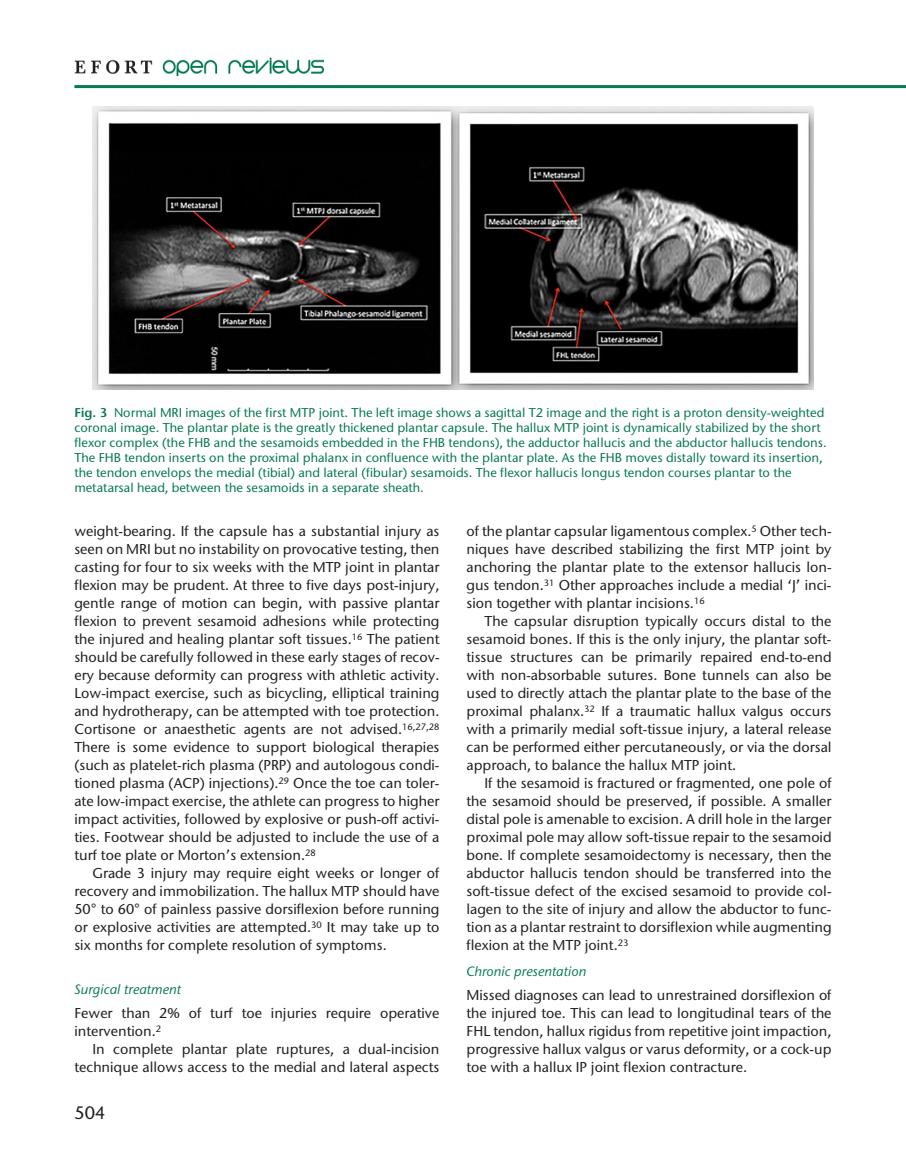
<style>
.page{position:relative;width:906px;height:1170px;background:#fff}
.page>*{position:absolute;margin:0;border:0;box-sizing:border-box;transform-origin:0 0}
.t1{font:500 18px "Stone Sans ITC Pro";color:#231f20}
.t2{font:500 14.25px/18px "Stone Sans ITC Pro";color:#231f20;text-align:justify}
.t3{font:italic 500 13.5px "Stone Sans ITC Pro";color:#077a4e}
.t4{font:500 12.75px/15px "Stone Sans ITC Pro";color:#077a4e}
.s1{font-weight:600}
</style>
<div class="page">
<img style="left:74px;top:57px;width:250px;height:19px">
<hr style="left:74px;top:85px;width:832px;height:3px;background:#077a4e">
<img style="left:93px;top:106px;width:720px;height:283px">
<p class="t4" style="left:74px;top:404px;width:754px"><span class="s1">Fig. 3</span> Normal MRI images of the first MTP joint. The left image shows a sagittal T2 image and the right is a proton density-weighted coronal image. The plantar plate is the greatly thickened plantar capsule. The hallux MTP joint is dynamically stabilized by the short flexor complex (the FHB and the sesamoids embedded in the FHB tendons), the adductor hallucis and the abductor hallucis tendons.<br>The FHB tendon inserts on the proximal phalanx in confluence with the plantar plate. As the FHB moves distally toward its insertion, the tendon envelops the medial (tibial) and lateral (fibular) sesamoids. The flexor hallucis longus tendon courses plantar to the metatarsal head, between the sesamoids in a separate sheath.</p>
<p class="t2" style="left:74px;top:522px;width:367px">weight-bearing. If the capsule has a substantial injury as seen on MRI but no instability on provocative testing, then casting for four to six weeks with the MTP joint in plantar flexion may be prudent. At three to five days post-injury, gentle range of motion can begin, with passive plantar flexion to prevent sesamoid adhesions while protecting the injured and healing plantar soft tissues.<sup>16</sup> The patient should be carefully followed in these early stages of recov&shy;ery because deformity can progress with athletic activity.<br>Low-impact exercise, such as bicycling, elliptical training and hydrotherapy, can be attempted with toe protection.<br>Cortisone or anaesthetic agents are not advised.<sup>16,27,28<br></sup>There is some evidence to support biological therapies (such as platelet-rich plasma (PRP) and autologous condi&shy;tioned plasma (ACP) injections).<sup>29</sup> Once the toe can toler&shy;ate low-impact exercise, the athlete can progress to higher impact activities, followed by explosive or push-off activi&shy;ties. Footwear should be adjusted to include the use of a turf toe plate or Morton’s extension.<sup>28</sup></p>
<p class="t2" style="left:74px;top:864px;width:366px;text-indent:18px">Grade 3 injury may require eight weeks or longer of recovery and immobilization. The hallux MTP should have 50° to 60° of painless passive dorsiflexion before running or explosive activities are attempted.<sup>30</sup> It may take up to six months for complete resolution of symptoms.</p>
<p class="t3" style="left:74px;top:980px;width:108px">Surgical treatment</p>
<p class="t2" style="left:74px;top:1003px;width:366px">Fewer than 2% of turf toe injuries require operative intervention.<sup>2</sup></p>
<p class="t2" style="left:74px;top:1039px;width:366px;text-align:right">In complete plantar plate ruptures, a dual-incision technique allows access to the medial and lateral aspects</p>
<p class="t1" style="left:74px;top:1101px;width:32px">504</p>
<p class="t2" style="left:466px;top:522px;width:366px">of the plantar capsular ligamentous complex.<sup>5</sup> Other tech&shy;niques have described stabilizing the first MTP joint by anchoring the plantar plate to the extensor hallucis lon&shy;gus tendon.<sup>31</sup> Other approaches include a medial ‘J’ inci&shy;sion together with plantar incisions.<sup>16</sup></p>
<p class="t2" style="left:466px;top:612px;width:366px;text-indent:18px">The capsular disruption typically occurs distal to the sesamoid bones. If this is the only injury, the plantar soft&shy;tissue structures can be primarily repaired end-to-end with non-absorbable sutures. Bone tunnels can also be used to directly attach the plantar plate to the base of the proximal phalanx.<sup>32</sup> If a traumatic hallux valgus occurs with a primarily medial soft-tissue injury, a lateral release can be performed either percutaneously, or via the dorsal approach, to balance the hallux MTP joint.</p>
<p class="t2" style="left:466px;top:774px;width:367px;text-indent:18px">If the sesamoid is fractured or fragmented, one pole of the sesamoid should be preserved, if possible. A smaller distal pole is amenable to excision. A drill hole in the larger proximal pole may allow soft-tissue repair to the sesamoid bone. If complete sesamoidectomy is necessary, then the abductor hallucis tendon should be transferred into the soft-tissue defect of the excised sesamoid to provide col&shy;lagen to the site of injury and allow the abductor to func&shy;tion as a plantar restraint to dorsiflexion while augmenting flexion at the MTP joint.<sup>23</sup></p>
<p class="t3" style="left:466px;top:962px;width:121px">Chronic presentation</p>
<p class="t2" style="left:466px;top:985px;width:366px">Missed diagnoses can lead to unrestrained dorsiflexion of the injured toe. This can lead to longitudinal tears of the FHL tendon, hallux rigidus from repetitive joint impaction, progressive hallux valgus or varus deformity, or a cock-up toe with a hallux IP joint flexion contracture.</p>
</div>
